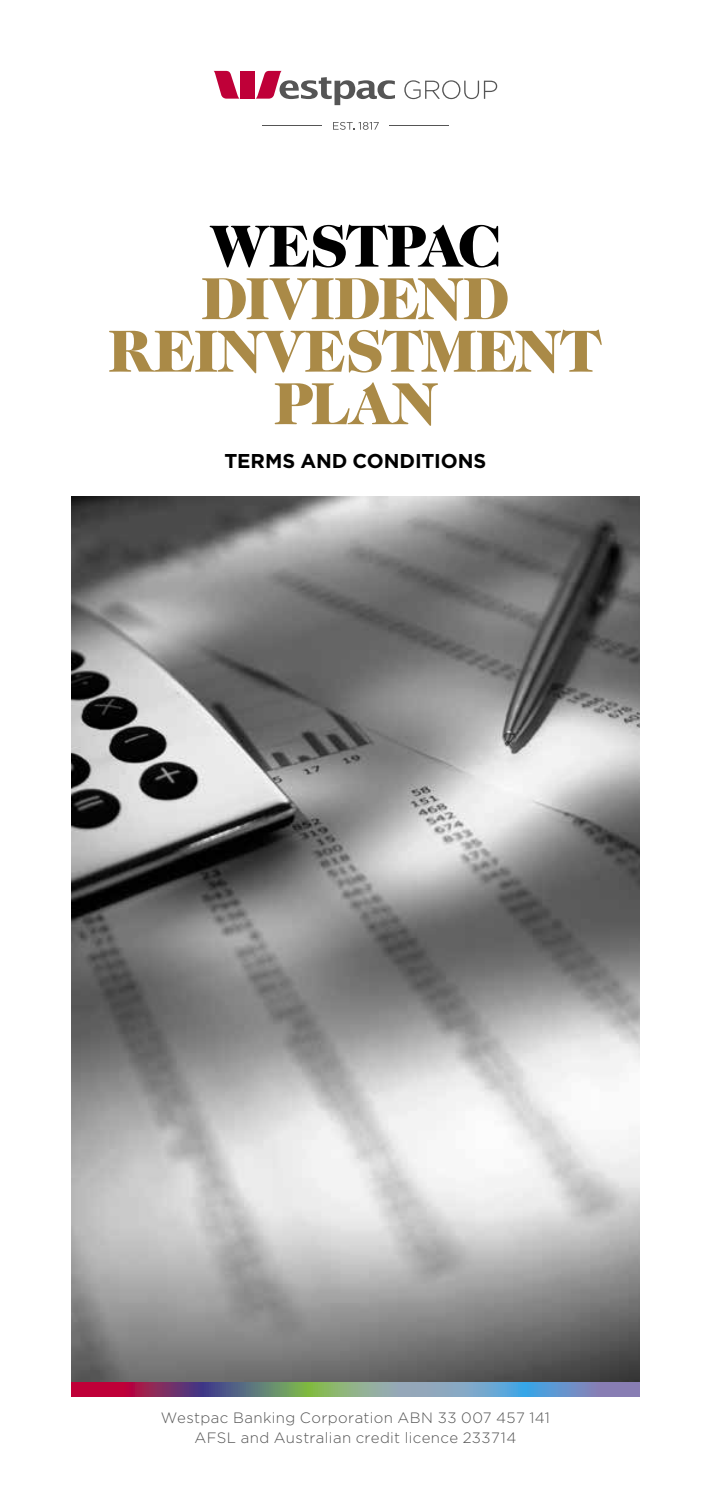
<style>
.page{position:relative;width:710px;height:1485px;background:#fff}
.page>*{position:absolute;margin:0;border:0;box-sizing:border-box;transform-origin:0 0}
.t1{font:900 60px/52.5px "Caslon Two Twenty Four";letter-spacing:-.01em;color:#aa8a47;text-align:center}
.t2{font:900 60px "Caslon Two Twenty Four";letter-spacing:-.04em;color:#000}
.t3{font:700 20px "Gotham";color:#000}
.t4{font:300 15px/20px "Gotham";letter-spacing:.025em;color:#555;text-align:center}
</style>
<div class="page">
<img style="left:72px;top:496px;width:567px;height:886px">
<svg style="left:72px;top:1382px;width:567px;height:14px;background:#7d7a91"></svg>
<svg style="left:214px;top:71px;width:25px;height:28px"></svg>
<div style="left:240px;top:71px;width:15px;height:28px;background:#bf0038"></div>
<svg style="left:404px;top:80px;width:93px;height:19px"></svg>
<svg style="left:255px;top:71px;width:140px;height:34px"></svg>
<hr style="left:262px;top:125px;width:60px;height:1px;background:#555">
<hr style="left:389px;top:125px;width:60px;height:1px;background:#555">
<svg style="left:333px;top:122px;width:46px;height:8px"></svg>
<h1 class="t2" style="left:210px;top:211px;width:293px">WESTPAC</h1>
<h1 class="t1" style="left:108px;top:272px;width:496px">DIVIDEND<br>REINVESTMENT<br>PLAN</h1>
<h2 class="t3" style="left:224px;top:447px;width:263px">TERMS AND CONDITIONS</h2>
<p class="t4" style="left:161px;top:1407px;width:390px">Westpac Banking Corporation ABN 33 007 457 141<br>AFSL and Australian credit licence 233714</p>
</div>
